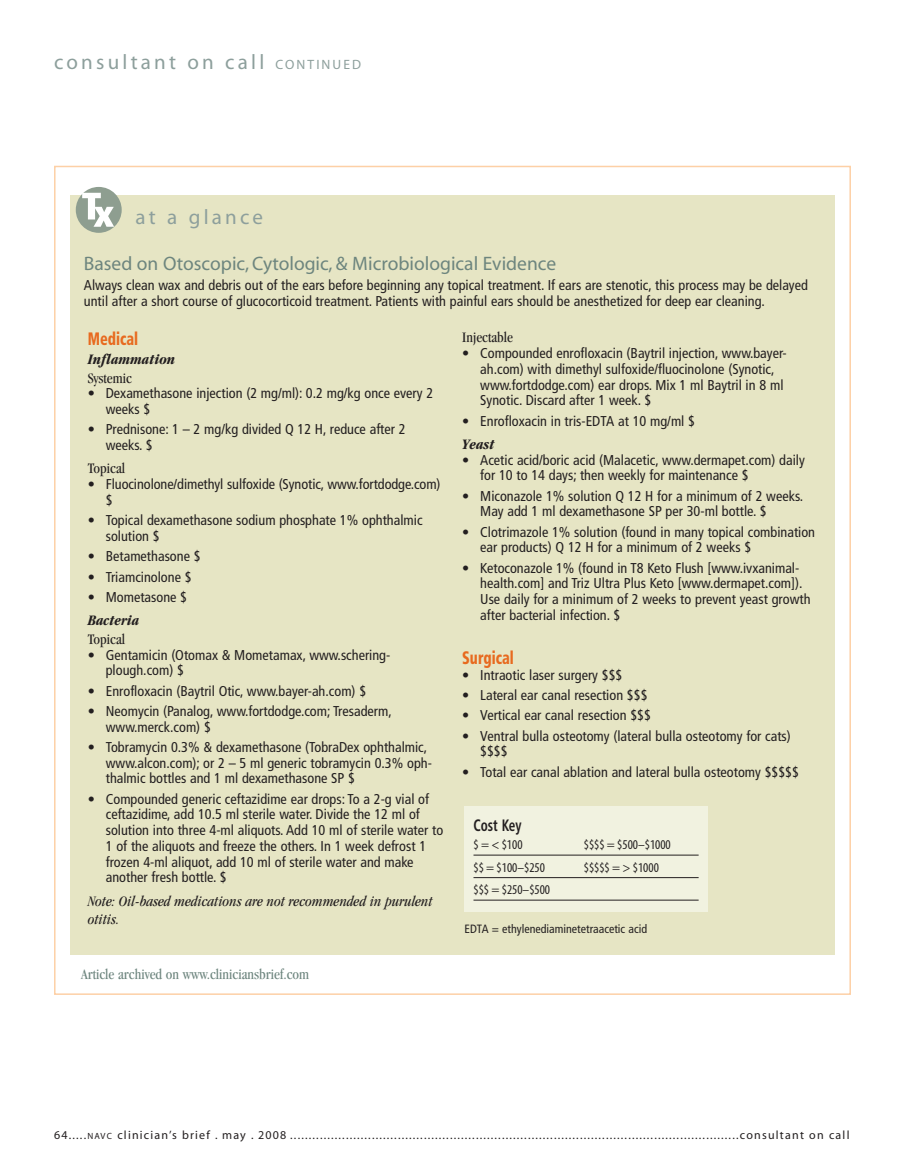
<style>
.page{position:relative;width:905px;height:1175px;background:#fff}
.page>*{position:absolute;margin:0;border:0;box-sizing:border-box;transform-origin:0 0}
.t1{font:21px "Myriad";letter-spacing:.155em;color:#8d9f9c}
.t2{font:19.5px "Myriad";color:#6d857e}
.t3{font:900 condensed 18px "Frutiger";color:#e86a1f;scale:.8 1}
.t4{font:700 condensed 16.5px "Frutiger";color:#231f20;scale:.8 1}
.t5{font:italic condensed 15px/18.8px "Garamond";color:#231f20}
.t6{font:condensed 15px "Garamond";color:#6d857e}
.t7{font:condensed 15px "Garamond";color:#231f20}
.t8{font:italic 700 condensed 15px "Garamond";color:#231f20}
.t9{font:condensed 14.25px/15.8px "Frutiger";color:#231f20}
.t10{font:condensed 13.5px "Myriad";color:#231f20}
.t11{font:12px "Myriad";letter-spacing:.1em;color:#231f20}
.t12{font:condensed 12px "Frutiger";color:#231f20}
.s1{font-size:13.5px}
.s2{font-size:9px}
</style>
<div class="page">
<div style="left:70px;top:195px;width:764px;height:759px;background:#e6e5c4"></div>
<svg style="left:76px;top:187px;width:46px;height:46px"></svg>
<div style="left:464px;top:806px;width:243px;height:106px;background:#f1f2e0"></div>
<hr style="left:473px;top:854px;width:225px;height:1px;background:#231f20">
<hr style="left:473px;top:877px;width:225px;height:1px;background:#231f20">
<hr style="left:473px;top:899px;width:225px;height:1px;background:#231f20">
<h1 class="t1" style="left:54px;top:54px;width:308px">consultant on call <span class="s1">CONTINUED</span></h1>
<h1 class="t1" style="left:135px;top:208px;width:129px">at a glance</h1>
<h2 class="t2" style="left:84px;top:256px;width:474px">Based on Otoscopic, Cytologic, &amp; Microbiological Evidence</h2>
<p class="t9" style="left:84px;top:278px;width:725px">Always clean wax and debris out of the ears before beginning any topical treatment. If ears are stenotic, this process may be delayed until after a short course of glucocorticoid treatment. Patients with painful ears should be anesthetized for deep ear cleaning.</p>
<p class="t3" style="left:88px;top:332px;width:64px">Medical</p>
<p class="t8" style="left:88px;top:353px;width:89px">Inflammation</p>
<p class="t7" style="left:88px;top:372px;width:46px">Systemic</p>
<p class="t9" style="left:106px;top:387px;width:329px;text-indent:-18px">• Dexamethasone injection (2 mg/ml): 0.2 mg/kg once every 2 weeks $</p>
<p class="t9" style="left:106px;top:423px;width:301px;text-indent:-18px">• Prednisone: 1 – 2 mg/kg divided Q 12 H, reduce after 2 weeks. $</p>
<p class="t7" style="left:88px;top:463px;width:39px">Topical</p>
<p class="t9" style="left:106px;top:477px;width:336px;text-indent:-18px">• Fluocinolone/dimethyl sulfoxide (Synotic, www.fortdodge.com) $</p>
<p class="t9" style="left:106px;top:513px;width:318px;text-indent:-18px">• Topical dexamethasone sodium phosphate 1% ophthalmic solution $</p>
<p class="t9" style="left:88px;top:549px;width:114px">• Betamethasone $</p>
<p class="t9" style="left:88px;top:570px;width:105px">• Triamcinolone $</p>
<p class="t9" style="left:88px;top:590px;width:101px">• Mometasone $</p>
<p class="t8" style="left:88px;top:614px;width:53px">Bacteria</p>
<p class="t7" style="left:88px;top:633px;width:39px">Topical</p>
<p class="t9" style="left:106px;top:648px;width:286px;text-indent:-18px">• Gentamicin (Otomax &amp; Mometamax, www.schering&shy;plough.com) $</p>
<p class="t9" style="left:88px;top:684px;width:280px">• Enrofloxacin (Baytril Otic, www.bayer-ah.com) $</p>
<p class="t9" style="left:106px;top:704px;width:287px;text-indent:-18px">• Neomycin (Panalog, www.fortdodge.com; Tresaderm, www.merck.com) $</p>
<p class="t9" style="left:106px;top:740px;width:328px;text-indent:-18px">• Tobramycin 0.3% &amp; dexamethasone (TobraDex ophthalmic, www.alcon.com); or 2 – 5 ml generic tobramycin 0.3% oph&shy;thalmic bottles and 1 ml dexamethasone SP $</p>
<p class="t9" style="left:106px;top:792px;width:339px;text-indent:-18px">• Compounded generic ceftazidime ear drops: To a 2-g vial of ceftazidime, add 10.5 ml sterile water. Divide the 12 ml of solution into three 4-ml aliquots. Add 10 ml of sterile water to 1 of the aliquots and freeze the others. In 1 week defrost 1 frozen 4-ml aliquot, add 10 ml of sterile water and make another fresh bottle. $</p>
<p class="t5" style="left:88px;top:892px;width:346px">Note: Oil-based medications are not recommended in purulent otitis.</p>
<p class="t7" style="left:462px;top:331px;width:52px">Injectable</p>
<p class="t9" style="left:480px;top:346px;width:308px;text-indent:-18px">• Compounded enrofloxacin (Baytril injection, www.bayer&shy;ah.com) with dimethyl sulfoxide/fluocinolone (Synotic, www.fortdodge.com) ear drops. Mix 1 ml Baytril in 8 ml Synotic. Discard after 1 week. $</p>
<p class="t9" style="left:462px;top:414px;width:234px">• Enrofloxacin in tris-EDTA at 10 mg/ml $</p>
<p class="t8" style="left:462px;top:438px;width:34px">Yeast</p>
<p class="t9" style="left:480px;top:453px;width:326px;text-indent:-18px">• Acetic acid/boric acid (Malacetic, www.dermapet.com) daily for 10 to 14 days; then weekly for maintenance $</p>
<p class="t9" style="left:480px;top:489px;width:324px;text-indent:-18px">• Miconazole 1% solution Q 12 H for a minimum of 2 weeks.<br>May add 1 ml dexamethasone SP per 30-ml bottle. $</p>
<p class="t9" style="left:480px;top:525px;width:336px;text-indent:-18px">• Clotrimazole 1% solution (found in many topical combination ear products) Q 12 H for a minimum of 2 weeks $</p>
<p class="t9" style="left:480px;top:561px;width:332px;text-indent:-18px">• Ketoconazole 1% (found in T8 Keto Flush [www.ivxanimal&shy;health.com] and Triz Ultra Plus Keto [www.dermapet.com]).<br>Use daily for a minimum of 2 weeks to prevent yeast growth after bacterial infection. $</p>
<p class="t3" style="left:462px;top:650px;width:66px">Surgical</p>
<p class="t9" style="left:462px;top:668px;width:162px">• Intraotic laser surgery $$$</p>
<p class="t9" style="left:462px;top:688px;width:187px">• Lateral ear canal resection $$$</p>
<p class="t9" style="left:462px;top:708px;width:190px">• Vertical ear canal resection $$$</p>
<p class="t9" style="left:480px;top:729px;width:312px;text-indent:-18px">• Ventral bulla osteotomy (lateral bulla osteotomy for cats) $$$$</p>
<p class="t9" style="left:462px;top:765px;width:338px">• Total ear canal ablation and lateral bulla osteotomy $$$$$</p>
<p class="t4" style="left:473px;top:818px;width:62px">Cost Key</p>
<p class="t10" style="left:473px;top:839px;width:51px">$ = &lt; $100</p>
<p class="t10" style="left:584px;top:839px;width:88px">$$$$ = $500–$1000</p>
<p class="t10" style="left:473px;top:862px;width:73px">$$ = $100–$250</p>
<p class="t10" style="left:583px;top:862px;width:77px">$$$$$ = &gt; $1000</p>
<p class="t10" style="left:473px;top:884px;width:78px">$$$ = $250–$500</p>
<p class="t12" style="left:464px;top:923px;width:184px">EDTA = ethylenediaminetetraacetic acid</p>
<p class="t6" style="left:81px;top:967px;width:230px">Article archived on www.cliniciansbrief.com</p>
<p class="t11" style="left:54px;top:1129px;width:797px">64.....<span class="s2">NAVC</span> clinician’s brief . may . 2008 .........................................................................................................................consultant on call</p>
</div>
